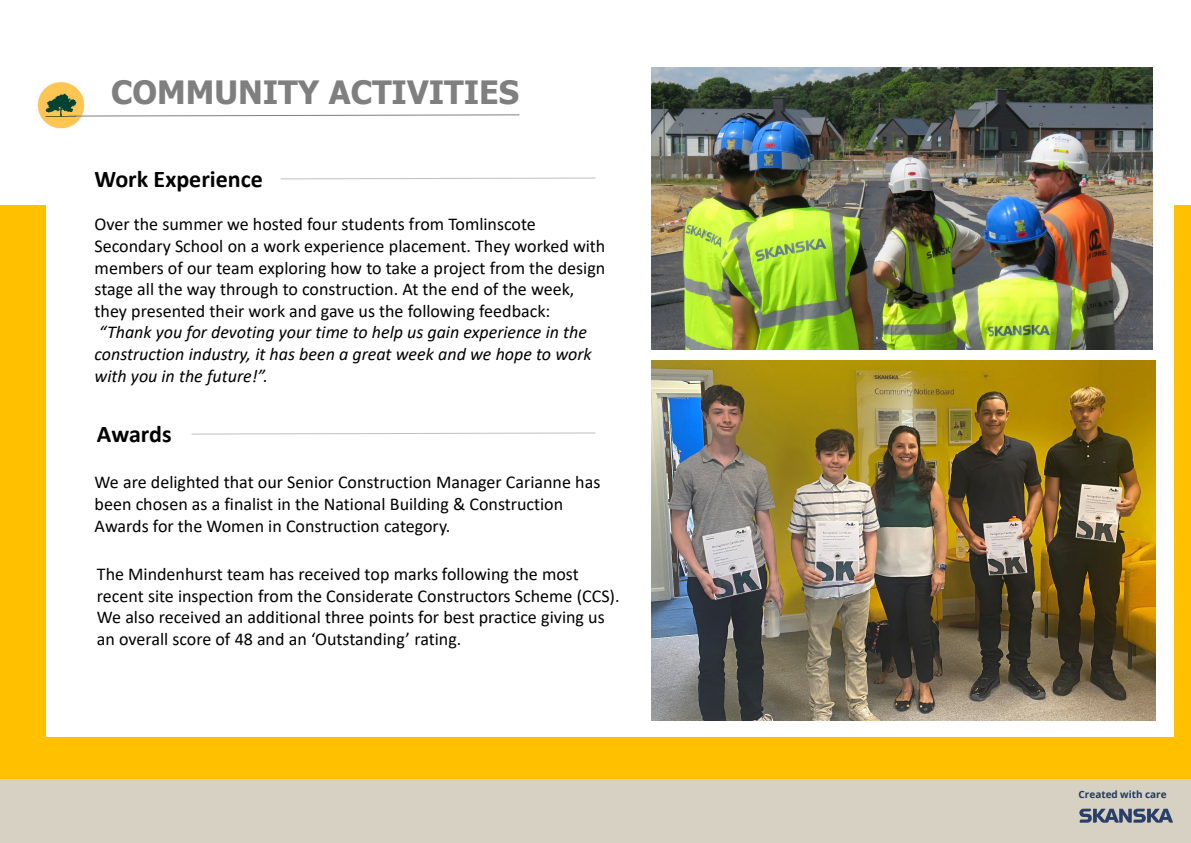
<style>
.page{position:relative;width:1191px;height:843px;background:#fff}
.page>*{position:absolute;margin:0;border:0;box-sizing:border-box;transform-origin:0 0}
.t1{font:700 32px "Tahoma";color:#7f7f7f}
.t2{font:700 24px "Calibri";color:#000}
.t3{font:18px/21.6px "Calibri";color:#000}
.t4{font:italic 18px/21.7px "Calibri";color:#000}
.t5{font:700 10px "Open Sans";color:#203864}
</style>
<div class="page">
<img style="left:37px;top:81px;width:51px;height:48px">
<div style="left:0;top:777px;width:1191px;height:65px;background:#d7d1c4"></div>
<img style="left:1079px;top:808px;width:94px;height:15px">
<svg style="left:68px;top:114px;width:452px;height:2px"></svg>
<div style="left:0;top:206px;width:1191px;height:572px;background:#ffc000"></div>
<div style="left:46px;top:192px;width:1128px;height:544px;background:#fff"></div>
<img style="left:652px;top:67px;width:501px;height:282px">
<img style="left:652px;top:360px;width:503px;height:360px">
<svg style="left:192px;top:432px;width:404px;height:2px"></svg>
<svg style="left:280px;top:177px;width:316px;height:2px"></svg>
<p class="t1" style="left:111px;top:70px;width:409px">COMMUNITY ACTIVITIES</p>
<p class="t2" style="left:95px;top:162px;width:170px">Work Experience</p>
<p class="t3" style="left:95px;top:213px;width:512px">Over the summer we hosted four students from Tomlinscote Secondary School on a work experience placement. They worked with members of our team exploring how to take a project from the design stage all the way through to construction. At the end of the week, they presented their work and gave us the following feedback:</p>
<p class="t4" style="left:95px;top:320px;width:499px">“Thank you for devoting your time to help us gain experience in the construction industry, it has been a great week and we hope to work with you in the future!”.</p>
<p class="t2" style="left:97px;top:416px;width:76px">Awards</p>
<p class="t3" style="left:95px;top:470px;width:507px">We are delighted that our Senior Construction Manager Carianne has been chosen as a finalist in the National Building &amp; Construction<br>Awards for the Women in Construction category.</p>
<p class="t3" style="left:97px;top:562px;width:524px">The Mindenhurst team has received top marks following the most recent site inspection from the Considerate Constructors Scheme (CCS).<br>We also received an additional three points for best practice giving us an overall score of 48 and an ‘Outstanding’ rating.</p>
<p class="t5" style="left:1079px;top:787px;width:90px">Created with care</p>
</div>
